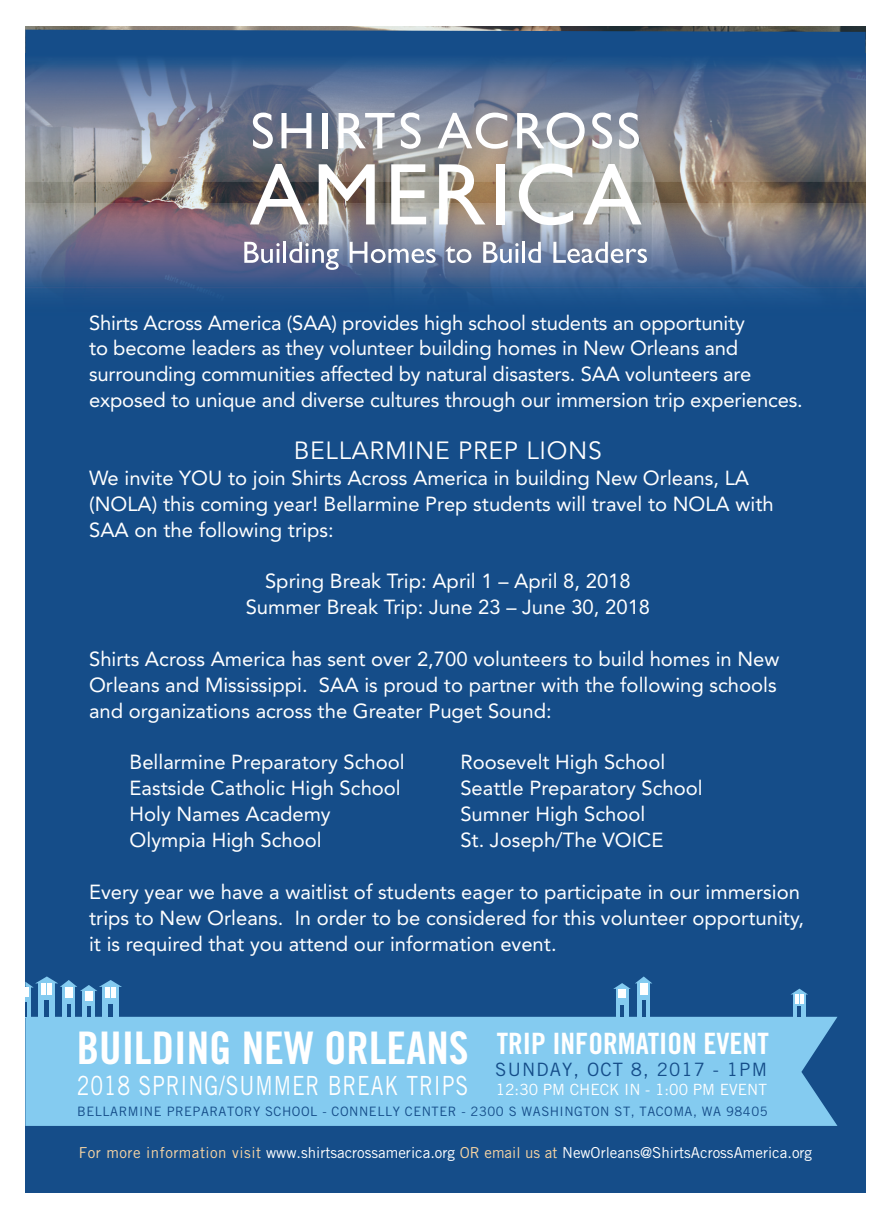
<style>
.page{position:relative;width:891px;height:1215px;background:#fff}
.page>*{position:absolute;margin:0;border:0;box-sizing:border-box;transform-origin:0 0}
.t1{font:45px "Trade Gothic Bold Cond Twenty";color:#fff}
.t2{font:29.47px "Trade Gothic Bold Cond Twenty";color:#fff}
.t3{font:26.32px "Trade Gothic";letter-spacing:.04em;color:#fff;scale:.79 1}
.t4{font:24.75px "Avenir LT Std";letter-spacing:.03em;color:#fff}
.t5{font:20.25px/25.9px "Avenir LT Std";color:#fff}
.t6{font:18.45px "Trade Gothic";letter-spacing:.06em;color:#154d89}
.t7{font:15.53px "Trade Gothic";color:#fff}
.t8{font:15.08px "Trade Gothic";color:#fff}
.t9{font:13.05px "Trade Gothic";letter-spacing:.04em;color:#154d89}
.s1{color:#f8d5a4}
</style>
<div class="page">
<img style="left:25px;top:27px;width:841px;height:176px">
<div style="left:25px;top:312px;width:841px;height:880px;background:#154d89"></div>
<div style="left:25px;top:1017px;width:812px;height:109px;background:#84cbf0"></div>
<div style="left:616px;top:988px;width:12px;height:29px;background:#84cbf0"></div>
<svg style="left:621px;top:1006px;width:3px;height:11px"></svg>
<div style="left:793px;top:994px;width:13px;height:29px;background:#84cbf0"></div>
<svg style="left:791px;top:989px;width:17px;height:28px"></svg>
<div style="left:638px;top:982px;width:12px;height:35px;background:#84cbf0"></div>
<hr style="left:642px;top:1001px;width:3px;height:16px;background:#154d89">
<svg style="left:613px;top:976px;width:39px;height:22px"></svg>
<div style="left:63px;top:986px;width:12px;height:35px;background:#84cbf0"></div>
<div style="left:83px;top:990px;width:12px;height:31px;background:#84cbf0"></div>
<div style="left:102px;top:986px;width:17px;height:35px;background:#84cbf0"></div>
<svg style="left:25px;top:976px;width:97px;height:41px"></svg>
<svg style="left:25px;top:55px;width:841px;height:127px"></svg>
<div style="left:25px;top:30px;width:841px;height:25px;background:#154d89"></div>
<svg style="left:25px;top:203px;width:841px;height:109px"></svg>
<svg style="left:253px;top:113px;width:20px;height:36px"></svg>
<svg style="left:281px;top:113px;width:30px;height:35px"></svg>
<div style="left:322px;top:113px;width:5px;height:35px;background:#fff"></div>
<svg style="left:339px;top:113px;width:56px;height:35px"></svg>
<svg style="left:401px;top:113px;width:20px;height:36px"></svg>
<svg style="left:438px;top:113px;width:70px;height:36px"></svg>
<svg style="left:517px;top:113px;width:68px;height:36px"></svg>
<svg style="left:592px;top:113px;width:20px;height:36px"></svg>
<svg style="left:619px;top:113px;width:20px;height:36px"></svg>
<svg style="left:250px;top:164px;width:59px;height:60px"></svg>
<svg style="left:319px;top:164px;width:56px;height:60px"></svg>
<svg style="left:391px;top:164px;width:35px;height:60px"></svg>
<svg style="left:439px;top:164px;width:46px;height:60px"></svg>
<div style="left:496px;top:164px;width:8px;height:60px;background:#fff"></div>
<svg style="left:519px;top:164px;width:54px;height:61px"></svg>
<svg style="left:583px;top:164px;width:59px;height:60px"></svg>
<svg style="left:244px;top:242px;width:36px;height:21px"></svg>
<hr style="left:283px;top:242px;width:3px;height:21px;background:#fff">
<svg style="left:289px;top:242px;width:50px;height:28px"></svg>
<svg style="left:350px;top:242px;width:86px;height:21px"></svg>
<svg style="left:445px;top:246px;width:26px;height:17px"></svg>
<svg style="left:483px;top:242px;width:36px;height:21px"></svg>
<hr style="left:522px;top:242px;width:3px;height:21px;background:#fff">
<svg style="left:528px;top:242px;width:13px;height:21px"></svg>
<svg style="left:553px;top:242px;width:94px;height:21px"></svg>
<p class="t5" style="left:89px;top:310px;width:715px">Shirts Across America (SAA) provides high school students an opportunity<br>to become leaders as they volunteer building homes in New Orleans and surrounding communities affected by natural disasters. SAA volunteers are exposed to unique and diverse cultures through our immersion trip experiences.</p>
<p class="t4" style="left:294px;top:436px;width:310px">BELLARMINE PREP LIONS</p>
<p class="t5" style="left:89px;top:465px;width:686px">We invite YOU to join Shirts Across America in building New Orleans, LA (NOLA) this coming year! Bellarmine Prep students will travel to NOLA with<br>SAA on the following trips:</p>
<p class="t5" style="left:265px;top:569px;width:367px">Spring Break Trip: April 1 – April 8, 2018</p>
<p class="t5" style="left:246px;top:594px;width:406px">Summer Break Trip: June 23 – June 30, 2018</p>
<p class="t5" style="left:89px;top:646px;width:692px">Shirts Across America has sent over 2,700 volunteers to build homes in New<br>Orleans and Mississippi. SAA is proud to partner with the following schools and organizations across the Greater Puget Sound:</p>
<p class="t5" style="left:130px;top:750px;width:277px">Bellarmine Preparatory School</p>
<p class="t5" style="left:460px;top:750px;width:206px">Roosevelt High School</p>
<p class="t5" style="left:130px;top:776px;width:273px">Eastside Catholic High School</p>
<p class="t5" style="left:460px;top:776px;width:244px">Seattle Preparatory School</p>
<p class="t5" style="left:130px;top:801px;width:203px">Holy Names Academy</p>
<p class="t5" style="left:460px;top:801px;width:186px">Sumner High School</p>
<p class="t5" style="left:130px;top:827px;width:194px">Olympia High School</p>
<p class="t5" style="left:460px;top:827px;width:205px">St. Joseph/The VOICE</p>
<p class="t5" style="left:89px;top:879px;width:716px">Every year we have a waitlist of students eager to participate in our immersion trips to New Orleans. In order to be considered for this volunteer opportunity, it is required that you attend our information event.</p>
<p class="t1" style="left:77px;top:1021px;width:394px">BUILDING NEW ORLEANS</p>
<p class="t3" style="left:77px;top:1070px;width:497px">2018 SPRING/SUMMER BREAK TRIPS</p>
<p class="t2" style="left:497px;top:1026px;width:274px">TRIP INFORMATION EVENT</p>
<p class="t6" style="left:495px;top:1058px;width:273px">SUNDAY, OCT 8, 2017 - 1PM</p>
<p class="t7" style="left:496px;top:1080px;width:273px">12:30 PM CHECK IN - 1:00 PM EVENT</p>
<p class="t9" style="left:77px;top:1104px;width:692px">BELLARMINE PREPARATORY SCHOOL - CONNELLY CENTER - 2300 S WASHINGTON ST, TACOMA, WA 98405</p>
<p class="t8" style="left:79px;top:1143px;width:735px"><span class="s1">For more information visit</span> www.shirtsacrossamerica.org <span class="s1">OR email us at</span> NewOrleans@ShirtsAcrossAmerica.org</p>
</div>
